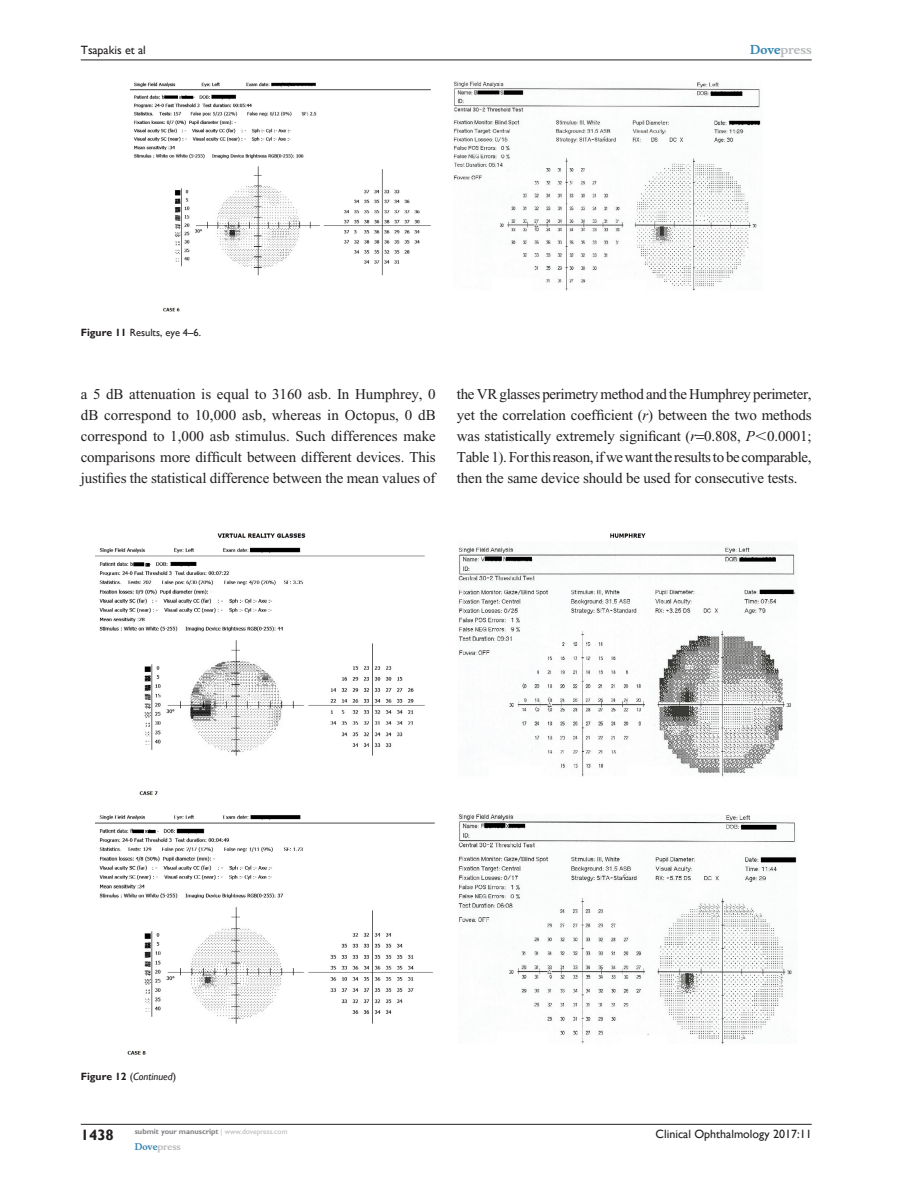
<style>
.page{position:relative;width:918px;height:1188px;background:#fff}
.page>*{position:absolute;margin:0;border:0;box-sizing:border-box;transform-origin:0 0}
.t1{font:15px/21px "Times New Roman";letter-spacing:-.01em;color:#231f20;text-align:justify}
.t2{font:700 15px "Gill Sans";color:#231f20}
.t3{font:12px "Gill Sans";color:#231f20}
.t4{font:700 12px "Musee";color:#b8babc}
.t5{font:10.5px "Gill Sans";color:#231f20}
.t6{font:italic 10.5px "Gill Sans";color:#231f20}
.t7{font:700 9px "Musee";color:#b8babc}
.t8{font:700 7.5px "Gill Sans";color:#808285}
.s1{color:#3886af}
.s2{font-weight:700}
.s3{font-style:italic}
.s4{font-family:"Mathematical Pi One"}
.s5{font-weight:700;font-style:normal}
.s6{font-style:normal}
.s7{font-weight:400;color:#b8babc}
</style>
<div class="page">
<hr style="left:81px;top:1124px;width:731px;height:1px;background:#231f20">
<hr style="left:81px;top:60px;width:731px;height:1px;background:#231f20">
<img style="left:130px;top:81px;width:631px;height:231px">
<img style="left:95px;top:533px;width:702px;height:522px">
<p class="t3" style="left:81px;top:43px;width:67px">Tsapakis et al</p>
<p class="t4" style="left:750px;top:43px;width:63px"><span class="s1">Dove</span>press</p>
<p class="t5" style="left:81px;top:327px;width:122px"><span class="s2">Figure 11</span> Results, eye 4–6.</p>
<p class="t1" style="left:81px;top:383px;width:357px">a 5 dB attenuation is equal to 3160 asb. In Humphrey, 0 dB correspond to 10,000 asb, whereas in Octopus, 0 dB correspond to 1,000 asb stimulus. Such differences make comparisons more difficult between different devices. This justifies the statistical difference between the mean values of</p>
<p class="t1" style="left:457px;top:383px;width:356px">the VR glasses perimetry method and the Humphrey perimeter, yet the correlation coefficient (<span class="s3">r</span>) between the two methods was statistically extremely significant (<span class="s3">r</span> 0.808, <span class="s3">P</span><span class="s4">,</span>0.0001; Table1). For this reason, if we want the results to be comparable, then the same device should be used for consecutive tests.</p>
<p class="t6" style="left:81px;top:1070px;width:97px"><span class="s5">Figure 12</span> <span class="s6">(</span>Continued<span class="s6">)</span></p>
<p class="t2" style="left:81px;top:1126px;width:35px">1438</p>
<p class="t8" style="left:135px;top:1127px;width:154px">submit your manuscript <span class="s7">| www.dovepress.com</span></p>
<p class="t7" style="left:135px;top:1141px;width:48px"><span class="s1">Dove</span>press</p>
<p class="t3" style="left:656px;top:1127px;width:158px">Clinical Ophthalmology 2017:11</p>
</div>
